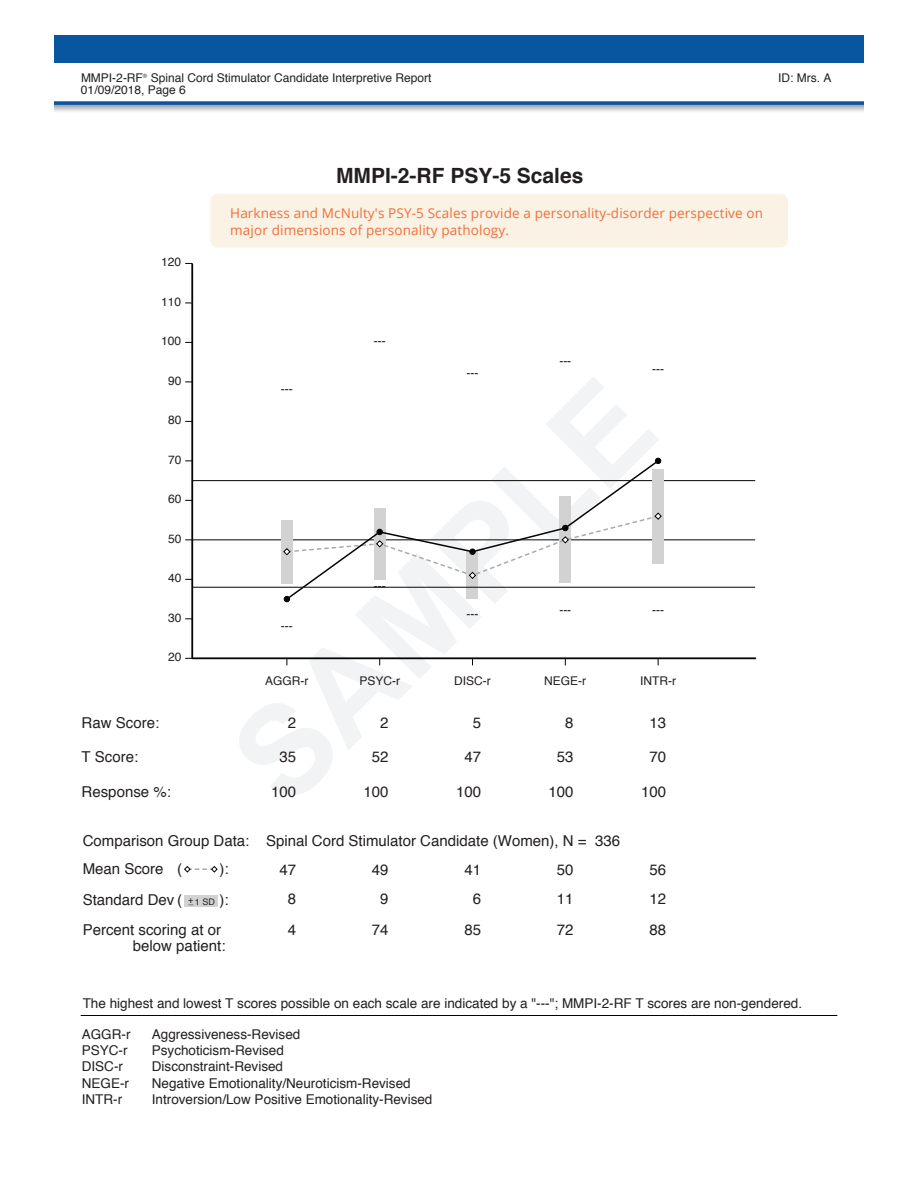
<style>
.page{position:relative;width:918px;height:1188px;background:#fff}
.page>*{position:absolute;margin:0;border:0;box-sizing:border-box;transform-origin:0 0}
.t1{font:700 21px "Helvetica";color:#231f20}
.t2{font:15px/15.9px "Helvetica";color:#231f20;text-align:right}
.t3{font:13.5px/16.2px "Helvetica";color:#231f20}
.t4{font:13.5px/16.2px "Open Sans";letter-spacing:.01em;color:#f26e37}
.t5{font:12px "Helvetica";color:#231f20}
.t6{font:9px "Helvetica";color:#231f20}
</style>
<div class="page">
<hr style="left:191px;top:264px;width:2px;height:394px;background:#040503">
<hr style="left:81px;top:1015px;width:756px;height:1px;background:#040503">
<hr style="left:192px;top:540px;width:563px;height:1px;background:#040503">
<hr style="left:192px;top:480px;width:563px;height:1px;background:#040503">
<svg style="left:184px;top:866px;width:33px;height:6px"></svg>
<svg style="left:184px;top:895px;width:34px;height:12px"></svg>
<svg style="left:281px;top:458px;width:383px;height:144px"></svg>
<hr style="left:192px;top:587px;width:563px;height:1px;background:#040503">
<hr style="left:193px;top:657px;width:562px;height:2px;background:#040503">
<div style="left:54px;top:35px;width:810px;height:27px;background:#0855a0"></div>
<img style="left:54px;top:101px;width:810px;height:11px">
<div style="left:210px;top:194px;width:578px;height:54px;background:#f9f2e5;border-radius:7px"></div>
<p class="t5" style="left:81px;top:68px;width:352px">MMPI-2-RF<sup>®</sup> Spinal Cord Stimulator Candidate Interpretive Report</p>
<p class="t5" style="left:778px;top:68px;width:55px">ID: Mrs. A</p>
<p class="t5" style="left:81px;top:80px;width:106px">01/09/2018, Page 6</p>
<h1 class="t1" style="left:336px;top:158px;width:249px">MMPI-2-RF PSY-5 Scales</h1>
<p class="t5" style="left:161px;top:253px;width:22px">120</p>
<p class="t5" style="left:161px;top:292px;width:22px">110</p>
<p class="t5" style="left:161px;top:332px;width:22px">100</p>
<p class="t5" style="left:168px;top:371px;width:15px">90</p>
<p class="t5" style="left:168px;top:411px;width:15px">80</p>
<p class="t5" style="left:168px;top:450px;width:15px">70</p>
<p class="t5" style="left:168px;top:490px;width:15px">60</p>
<p class="t5" style="left:168px;top:529px;width:15px">50</p>
<p class="t5" style="left:168px;top:569px;width:15px">40</p>
<p class="t5" style="left:168px;top:608px;width:15px">30</p>
<p class="t5" style="left:168px;top:648px;width:15px">20</p>
<p class="t2" style="left:82px;top:715px;width:79px">Raw Score:</p>
<p class="t2" style="left:82px;top:749px;width:58px">T Score:</p>
<p class="t2" style="left:82px;top:784px;width:91px">Response %:</p>
<p class="t4" style="left:230px;top:205px;width:534px">Harkness and McNulty's PSY-5 Scales provide a personality-disorder perspective on major dimensions of personality pathology.</p>
<p class="t5" style="left:281px;top:379px;width:13px">---</p>
<p class="t5" style="left:281px;top:616px;width:13px">---</p>
<p class="t5" style="left:374px;top:332px;width:13px">---</p>
<p class="t5" style="left:374px;top:577px;width:13px">---</p>
<p class="t5" style="left:467px;top:364px;width:13px">---</p>
<p class="t5" style="left:559px;top:352px;width:13px">---</p>
<p class="t5" style="left:467px;top:604px;width:13px">---</p>
<p class="t5" style="left:559px;top:600px;width:13px">---</p>
<p class="t5" style="left:652px;top:360px;width:13px">---</p>
<p class="t5" style="left:652px;top:600px;width:13px">---</p>
<p class="t5" style="left:265px;top:671px;width:45px">AGGR-r</p>
<p class="t5" style="left:359px;top:671px;width:42px">PSYC-r</p>
<p class="t5" style="left:454px;top:671px;width:38px">DISC-r</p>
<p class="t5" style="left:544px;top:671px;width:43px">NEGE-r</p>
<p class="t5" style="left:640px;top:671px;width:37px">INTR-r</p>
<p class="t2" style="left:288px;top:715px;width:10px">2</p>
<p class="t2" style="left:279px;top:749px;width:18px">35</p>
<p class="t2" style="left:271px;top:784px;width:27px">100</p>
<p class="t2" style="left:380px;top:715px;width:10px">2</p>
<p class="t2" style="left:372px;top:749px;width:18px">52</p>
<p class="t2" style="left:364px;top:784px;width:27px">100</p>
<p class="t2" style="left:473px;top:715px;width:10px">5</p>
<p class="t2" style="left:464px;top:749px;width:18px">47</p>
<p class="t2" style="left:456px;top:784px;width:27px">100</p>
<p class="t2" style="left:565px;top:715px;width:10px">8</p>
<p class="t2" style="left:557px;top:749px;width:18px">53</p>
<p class="t2" style="left:549px;top:784px;width:27px">100</p>
<p class="t2" style="left:649px;top:715px;width:18px">13</p>
<p class="t2" style="left:649px;top:749px;width:18px">70</p>
<p class="t2" style="left:641px;top:784px;width:27px">100</p>
<p class="t2" style="left:83px;top:833px;width:539px">Comparison Group Data: Spinal Cord Stimulator Candidate (Women), N = 336</p>
<p class="t2" style="left:83px;top:861px;width:82px">Mean Score</p>
<p class="t2" style="left:177px;top:861px;width:6px">(</p>
<p class="t2" style="left:220px;top:861px;width:11px">):</p>
<p class="t6" style="left:189px;top:893px;width:7px">_</p>
<p class="t2" style="left:83px;top:922px;width:144px">Percent scoring at or below patient:</p>
<p class="t2" style="left:288px;top:922px;width:10px">4</p>
<p class="t2" style="left:372px;top:922px;width:18px">74</p>
<p class="t2" style="left:464px;top:922px;width:18px">85</p>
<p class="t2" style="left:557px;top:922px;width:18px">72</p>
<p class="t2" style="left:649px;top:922px;width:18px">88</p>
<p class="t2" style="left:279px;top:862px;width:18px">47</p>
<p class="t2" style="left:372px;top:862px;width:18px">49</p>
<p class="t2" style="left:464px;top:862px;width:18px">41</p>
<p class="t2" style="left:557px;top:862px;width:18px">50</p>
<p class="t2" style="left:649px;top:862px;width:18px">56</p>
<p class="t2" style="left:288px;top:891px;width:10px">8</p>
<p class="t2" style="left:380px;top:891px;width:10px">9</p>
<p class="t2" style="left:473px;top:891px;width:10px">6</p>
<p class="t2" style="left:557px;top:891px;width:18px">11</p>
<p class="t2" style="left:649px;top:891px;width:18px">12</p>
<p class="t2" style="left:83px;top:892px;width:101px">Standard Dev (</p>
<p class="t2" style="left:220px;top:892px;width:11px">):</p>
<p class="t6" style="left:188px;top:895px;width:28px">+1 SD</p>
<p class="t3" style="left:83px;top:996px;width:721px">The highest and lowest T scores possible on each scale are indicated by a "---"; MMPI-2-RF T scores are non-gendered.</p>
<p class="t3" style="left:82px;top:1027px;width:50px">AGGR-r<br>PSYC-r<br>DISC-r<br>NEGE-r<br>INTR-r</p>
<p class="t3" style="left:152px;top:1027px;width:282px">Aggressiveness-Revised Psychoticism-Revised<br>Disconstraint-Revised<br>Negative Emotionality/Neuroticism-Revised Introversion/Low Positive Emotionality-Revised</p>
</div>
